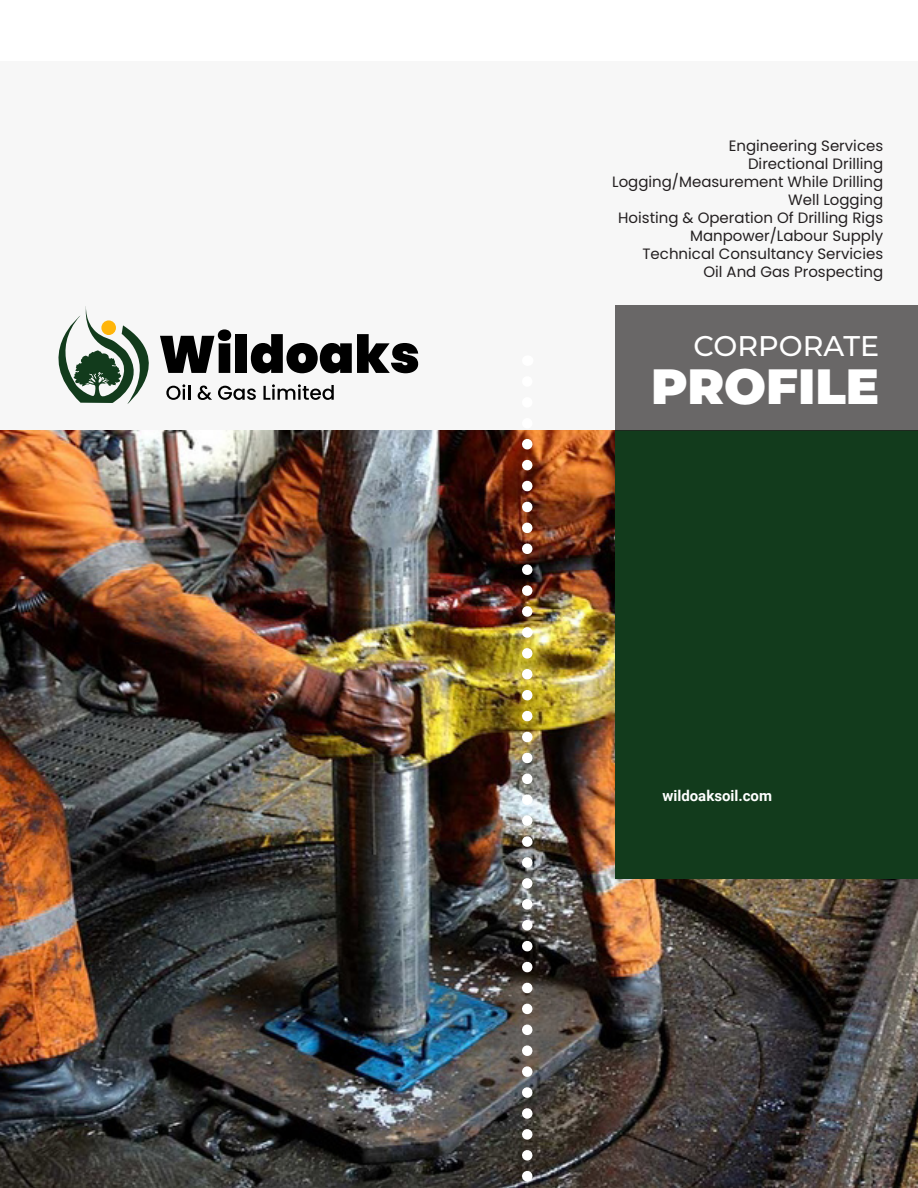
<style>
.page{position:relative;width:918px;height:1188px;background:#fff}
.page>*{position:absolute;margin:0;border:0;box-sizing:border-box;transform-origin:0 0}
.t1{font:900 49.5px "Montserrat";color:#fff}
.t2{font:500 28.5px "Montserrat";color:#fff}
.t3{font:15px/18px "Poppins";color:#231f20;text-align:right}
.t4{font:700 15px "Roboto";color:#fff}
</style>
<div class="page">
<div style="left:0;top:61px;width:918px;height:373px;background:#f7f7f7"></div>
<img style="left:0;top:430px;width:918px;height:758px">
<div style="left:616px;top:430px;width:302px;height:448px;background:#123b1c"></div>
<div style="left:616px;top:305px;width:302px;height:125px;background:#696767"></div>
<img style="left:522px;top:430px;width:10px;height:758px">
<svg style="left:58px;top:306px;width:360px;height:98px"></svg>
<p class="t3" style="left:729px;top:137px;width:156px">Engineering Services</p>
<p class="t3" style="left:748px;top:155px;width:137px">Directional Drilling</p>
<p class="t3" style="left:612px;top:173px;width:273px">Logging/Measurement While Drilling<br>Well Logging</p>
<p class="t3" style="left:618px;top:209px;width:267px">Hoisting &amp; Operation Of Drilling Rigs<br>Manpower/Labour Supply<br>Technical Consultancy Servicies<br>Oil And Gas Prospecting</p>
<p class="t2" style="left:693px;top:326px;width:187px">CORPORATE</p>
<p class="t1" style="left:651px;top:349px;width:230px">PROFILE</p>
<p class="t4" style="left:662px;top:786px;width:111px">wildoaksoil.com</p>
</div>
